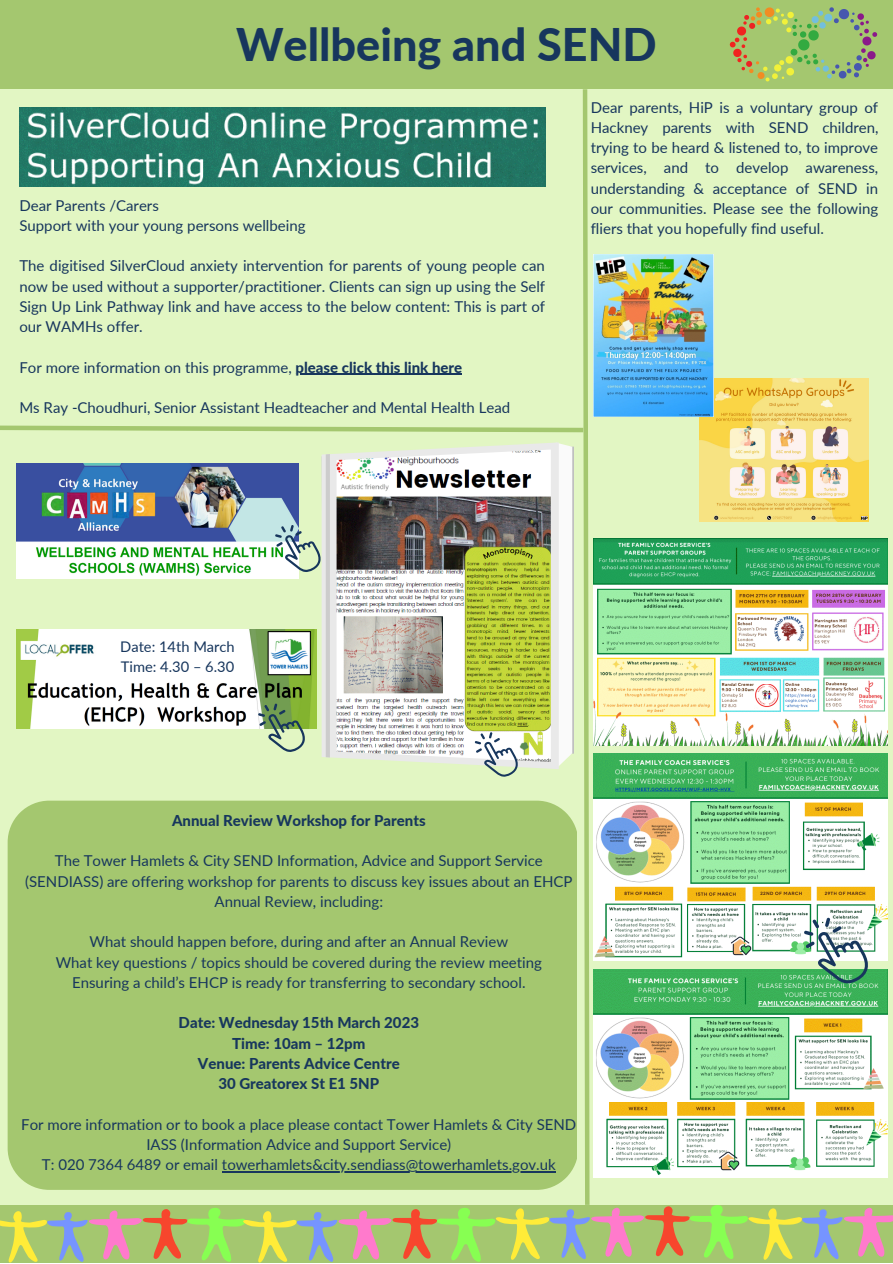
<style>
.page{position:relative;width:893px;height:1264px;background:#fff}
.page>*{position:absolute;margin:0;border:0;box-sizing:border-box;transform-origin:0 0}
.t1{font:800 45px "Lato";color:#17365d}
.t2{font:15px/20.2px "Lato";color:#17365d;text-align:center}
.t3{font:800 15px/20.2px "Lato";color:#17365d;text-align:center}
.t4{font:14.7px/19.5px "Lato";color:#17365d}
.s1{font-weight:800}
</style>
<div class="page">
<div style="left:0;top:0;width:892px;height:89px;background:#a4c76f"></div>
<img style="left:0;top:7px;width:892px;height:1255px">
<h1 class="t1" style="left:236px;top:16px;width:422px">Wellbeing and SEND</h1>
<p class="t2" style="left:590px;top:97px;width:289px;text-align:justify">Dear parents, HiP is a voluntary group of Hackney parents with SEND children, trying to be heard &amp; listened to, to improve services, and to develop awareness, understanding &amp; acceptance of SEND in our communities. Please see the following fliers that you hopefully find useful.</p>
<p class="t2" style="left:19px;top:195px;width:287px;text-align:left">Dear Parents /Carers<br>Support with your young persons wellbeing</p>
<p class="t2" style="left:19px;top:255px;width:527px;text-align:justify">The digitised SilverCloud anxiety intervention for parents of young people can now be used without a supporter/practitioner. Clients can sign up using the Self Sign Up Link Pathway link and have access to the below content: This is part of our WAMHs offer.</p>
<p class="t2" style="left:19px;top:356px;width:444px">For more information on this programme, <span class="s1">please click this link here</span></p>
<p class="t2" style="left:19px;top:397px;width:492px">Ms Ray -Choudhuri, Senior Assistant Headteacher and Mental Health Lead</p>
<p class="t4" style="left:120px;top:637px;width:116px">Date: 14th March<br>Time: 4.30 – 6.30</p>
<p class="t3" style="left:172px;top:810px;width:255px">Annual Review Workshop for Parents</p>
<p class="t2" style="left:25px;top:850px;width:549px">The Tower Hamlets &amp; City SEND Information, Advice and Support Service (SENDIASS) are offering workshop for parents to discuss key issues about an EHCP<br>Annual Review, including:</p>
<p class="t2" style="left:56px;top:931px;width:488px">What should happen before, during and after an Annual Review<br>What key questions / topics should be covered during the review meeting<br>Ensuring a child’s EHCP is ready for transferring to secondary school.</p>
<p class="t3" style="left:179px;top:1012px;width:242px">Date: Wednesday 15th March 2023<br>Time: 10am – 12pm<br>Venue: Parents Advice Centre<br>30 Greatorex St E1 5NP</p>
<p class="t2" style="left:21px;top:1113px;width:556px">For more information or to book a place please contact Tower Hamlets &amp; City SEND<br>IASS (Information Advice and Support Service)<br>T: 020 7364 6489 or email towerhamlets&amp;city.sendiass@towerhamlets.gov.uk</p>
</div>
